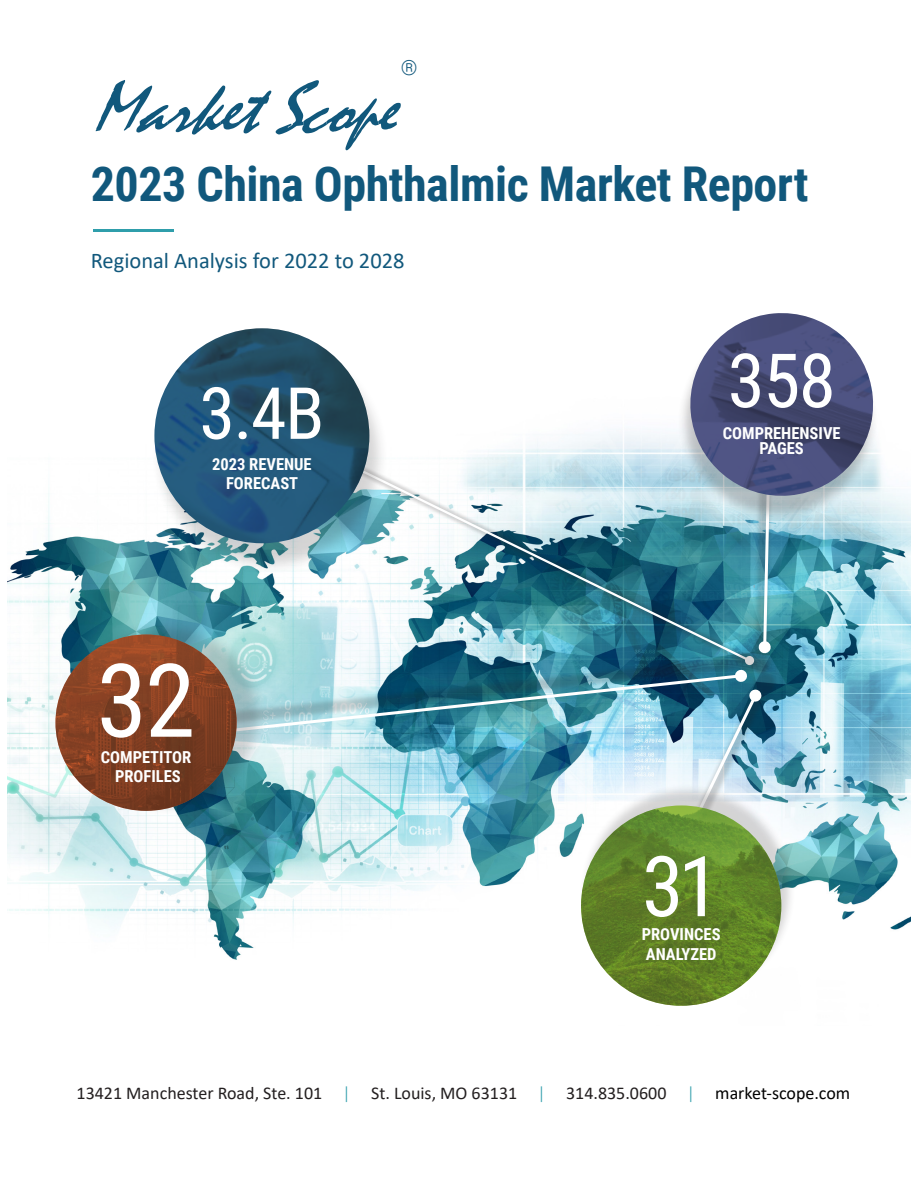
<style>
.page{position:relative;width:918px;height:1188px;background:#fff}
.page>*{position:absolute;margin:0;border:0;box-sizing:border-box;transform-origin:0 0}
.t1{font:102px "Roboto Condensed";color:#fff}
.t2{font:84px "Roboto Condensed";color:#fff}
.t3{font:75px "Roboto Condensed";color:#fff}
.t4{font:72px "Roboto Condensed";color:#fff}
.Page_Heading{font:700 48px "Roboto Condensed";letter-spacing:-.01em;color:#11587c}
.Subheading{font:22.5px "Calibri";color:#11587c}
.Page_Heading-2{font:300 21px "Roboto Condensed";color:#11587c}
.t5{font:18px "Calibri";color:#231f20}
.t6{font:700 16.5px/15px "Roboto Condensed";color:#fff;text-align:center}
.s1{font-weight:300;color:#2f9eab}
.s2{color:#000}
</style>
<div class="page">
<img style="left:7px;top:432px;width:904px;height:528px">
<svg style="left:96px;top:80px;width:305px;height:70px"></svg>
<hr style="left:93px;top:229px;width:81px;height:2px;background:#2f9eab">
<svg style="left:334px;top:456px;width:352px;height:193px"></svg>
<div style="left:217px;top:649px;width:544px;height:78px;background:#231f20;opacity:.19"></div>
<div style="left:641px;top:670px;width:137px;height:258px;background:#231f20;opacity:.19"></div>
<svg style="left:215px;top:669px;width:547px;height:266px"></svg>
<div style="left:150px;top:336px;width:238px;height:239px;background:#231f20;opacity:.19"></div>
<img style="left:154px;top:328px;width:215px;height:215px">
<div style="left:677px;top:321px;width:202px;height:201px;background:#231f20;opacity:.25"></div>
<svg style="left:686px;top:500px;width:191px;height:154px;background:#65a7b7"></svg>
<img style="left:686px;top:313px;width:191px;height:187px">
<div style="left:579px;top:784px;width:216px;height:216px;background:#231f20;opacity:.19"></div>
<img style="left:581px;top:806px;width:200px;height:200px">
<div style="left:64px;top:617px;width:203px;height:199px;background:#231f20;opacity:.19"></div>
<img style="left:55px;top:634px;width:182px;height:177px">
<p class="Page_Heading-2" style="left:401px;top:53px;width:18px">®</p>
<p class="Page_Heading" style="left:91px;top:150px;width:719px">2023 China Ophthalmic Market Report</p>
<p class="Subheading" style="left:91px;top:245px;width:315px">Regional Analysis for 2022 to 2028</p>
<p class="t4" style="left:199px;top:363px;width:126px">3.4B</p>
<p class="t6" style="left:212px;top:456px;width:101px">2023 REVENUE</p>
<p class="t6" style="left:226px;top:475px;width:74px">FORECAST</p>
<p class="t1" style="left:97px;top:629px;width:100px">32</p>
<p class="t6" style="left:101px;top:749px;width:92px">COMPETITOR</p>
<p class="t6" style="left:115px;top:768px;width:67px">PROFILES</p>
<p class="t3" style="left:728px;top:328px;width:110px">358</p>
<p class="t6" style="left:723px;top:425px;width:119px">COMPREHENSIVE<br>PAGES</p>
<p class="t2" style="left:642px;top:827px;width:79px">31</p>
<p class="t6" style="left:642px;top:926px;width:80px">PROVINCES</p>
<p class="t6" style="left:646px;top:946px;width:72px">ANALYZED</p>
<p class="t5" style="left:77px;top:1080px;width:775px">13421 Manchester Road, Ste. 101 <span class="s1">|</span> St. Louis, MO 63131 <span class="s1">|</span> 314.835.0600 <span class="s1">|</span> <span class="s2">market-scope.com</span></p>
</div>
